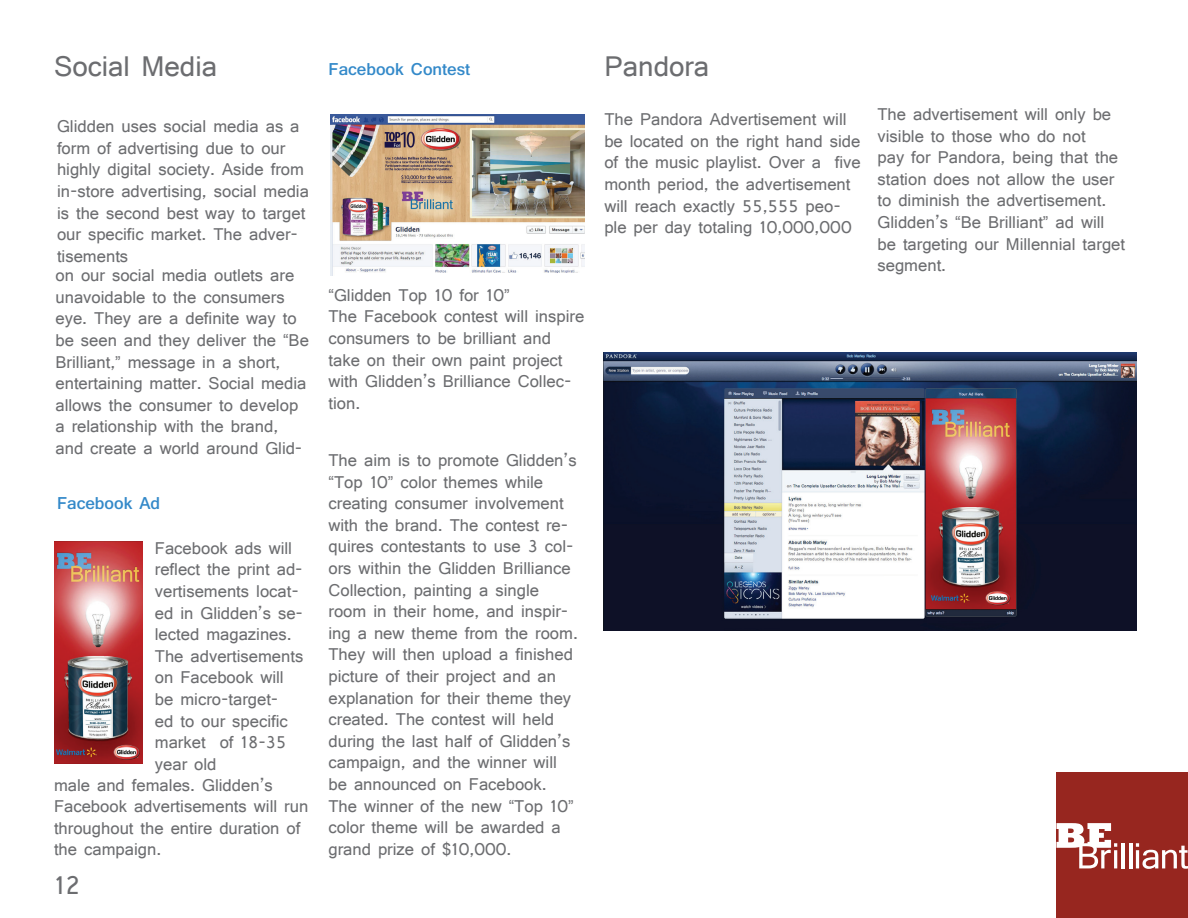
<style>
.page{position:relative;width:1188px;height:918px;background:#fff}
.page>*{position:absolute;margin:0;border:0;box-sizing:border-box;transform-origin:0 0}
.t1{font:30px "Shruti";color:#6c6d70}
.t2{font:27px "Shruti";color:#6c6d70}
.t3{font:18px/21.6px "Shruti";color:#6c6d70}
.t4{font:700 18px "Shruti";color:#3389c9}
</style>
<div class="page">
<img style="left:604px;top:352px;width:532px;height:278px">
<img style="left:54px;top:542px;width:88px;height:222px">
<img style="left:330px;top:114px;width:255px;height:162px">
<div style="left:1056px;top:773px;width:132px;height:145px;background:#97261f"></div>
<svg style="left:1056px;top:823px;width:61px;height:45px"></svg>
<hr style="left:1121px;top:843px;width:3px;height:25px;background:#fff">
<hr style="left:1129px;top:843px;width:3px;height:25px;background:#fff">
<svg style="left:1136px;top:843px;width:52px;height:26px"></svg>
<h1 class="t1" style="left:54px;top:48px;width:165px">Social Media</h1>
<h1 class="t1" style="left:604px;top:48px;width:106px">Pandora</h1>
<p class="t4" style="left:328px;top:59px;width:143px">Facebook Contest</p>
<p class="t3" style="left:57px;top:115px;width:253px">Glidden uses social media as a form of advertising due to our highly digital society. Aside from in-store advertising, social media is the second best way to target our specific market. The adver&shy;tisements</p>
<p class="t3" style="left:55px;top:264px;width:255px">on our social media outlets are unavoidable to the consumers eye. They are a definite way to be seen and they deliver the “Be<br>Brilliant,” message in a short, entertaining matter. Social media allows the consumer to develop a relationship with the brand, and create a world around Glid-</p>
<p class="t4" style="left:57px;top:492px;width:105px">Facebook Ad</p>
<p class="t3" style="left:155px;top:537px;width:150px">Facebook ads will reflect the print ad&shy;vertisements locat&shy;ed in Glidden’s se&shy;lected magazines.<br>The advertisements on Facebook will be micro-target-<br>ed to our specific market of 18-35 year old</p>
<p class="t3" style="left:54px;top:774px;width:256px">male and females. Glidden’s<br>Facebook advertisements will run throughout the entire duration of the campaign.</p>
<h2 class="t2" style="left:54px;top:868px;width:28px">12</h2>
<p class="t3" style="left:329px;top:284px;width:257px">“Glidden Top 10 for 10”<br>The Facebook contest will inspire consumers to be brilliant and take on their own paint project with Glidden’s Brilliance Collec&shy;tion.</p>
<p class="t3" style="left:329px;top:449px;width:251px">The aim is to promote Glidden’s “Top 10” color themes while creating consumer involvement with the brand. The contest re&shy;quires contestants to use 3 col&shy;ors within the Glidden Brilliance<br>Collection, painting a single room in their home, and inspir&shy;ing a new theme from the room.<br>They will then upload a finished picture of their project and an explanation for their theme they created. The contest will held during the last half of Glidden’s campaign, and the winner will be announced on Facebook.<br>The winner of the new “Top 10” color theme will be awarded a grand prize of $10,000.</p>
<p class="t3" style="left:604px;top:108px;width:258px">The Pandora Advertisement will be located on the right hand side of the music playlist. Over a five month period, the advertisement will reach exactly 55,555 peo&shy;ple per day totaling 10,000,000</p>
<p class="t3" style="left:878px;top:103px;width:249px">The advertisement will only be visible to those who do not<br>pay for Pandora, being that the station does not allow the user to diminish the advertisement.<br>Glidden’s “Be Brilliant” ad will be targeting our Millennial target segment.</p>
</div>
